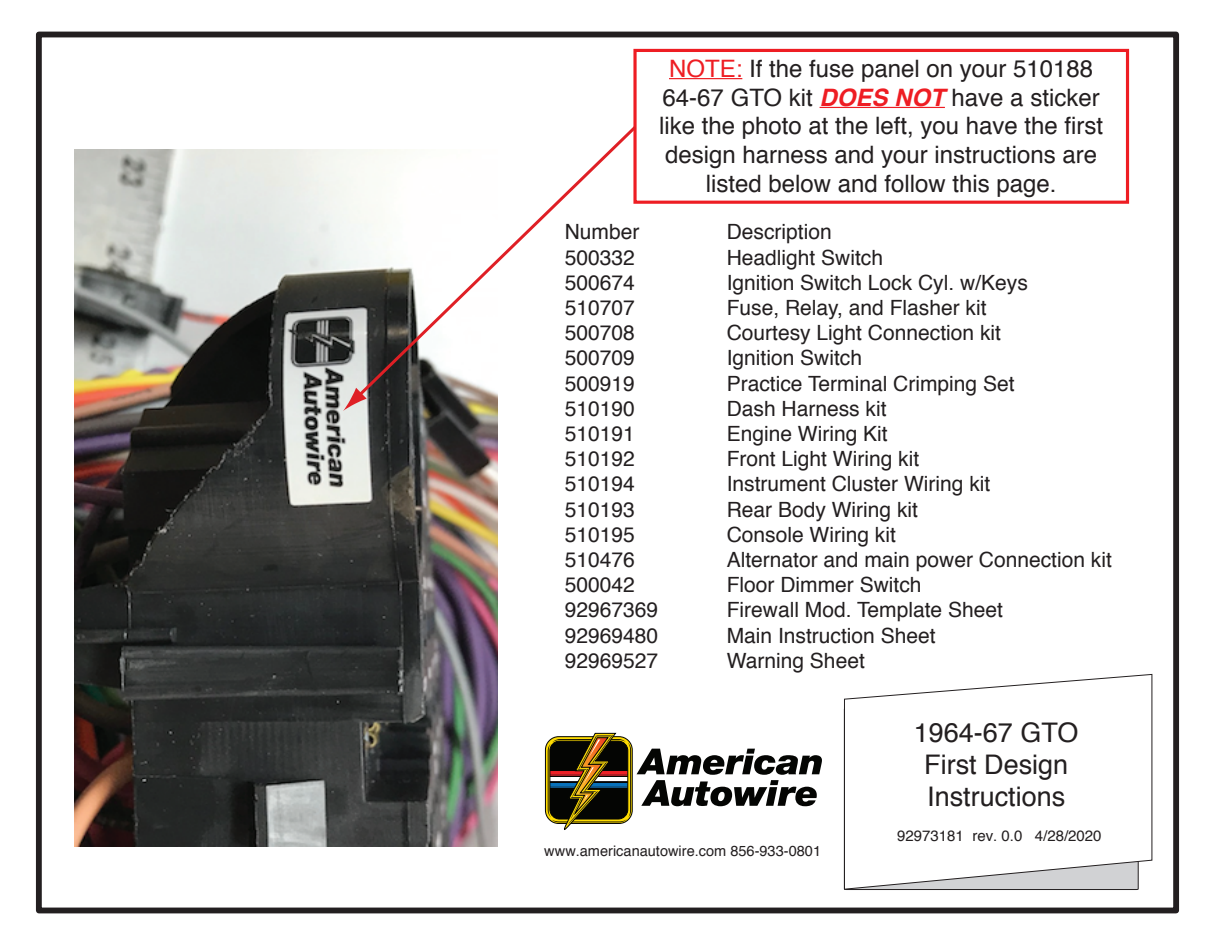
<style>
.page{position:relative;width:1215px;height:945px;background:#fff}
.page>*{position:absolute;margin:0;border:0;box-sizing:border-box;transform-origin:0 0}
.t1{font:27px/32.4px "Helvetica";color:#231f20;text-align:center}
.t2{font:24px/28.8px "Helvetica";color:#231f20;text-align:center}
.t3{font:21px "Helvetica";color:#231f20}
.t4{font:15px "Helvetica";color:#231f20}
.t5{font:14.55px "Helvetica";color:#231f20}
.s1{color:#ee1d23}
.s2{font-weight:700;font-style:italic;color:#ee1d23}
</style>
<div class="page">
<svg style="left:844px;top:674px;width:309px;height:216px"></svg>
<div style="left:36px;top:32px;width:1143px;height:881px;border:6px solid #231f20"></div>
<hr style="left:669px;top:78px;width:73px;height:1px;background:#ee1d23">
<hr style="left:820px;top:107px;width:125px;height:1px;background:#ee1d23">
<div style="left:633px;top:49px;width:496px;height:155px;border:3px solid #ee1d23"></div>
<svg style="left:545px;top:733px;width:277px;height:97px"></svg>
<img style="left:75px;top:149px;width:422px;height:698px">
<svg style="left:354px;top:123px;width:285px;height:278px"></svg>
<svg style="left:343px;top:388px;width:24px;height:23px"></svg>
<p class="t2" style="left:659px;top:55px;width:446px"><span class="s1">NOTE:</span> If the fuse panel on your 510188<br>64-67 GTO kit <span class="s2">DOES NOT</span> have a sticker like the photo at the left, you have the first design harness and your instructions are listed below and follow this page.</p>
<p class="t3" style="left:565px;top:216px;width:76px">Number</p>
<p class="t3" style="left:727px;top:216px;width:107px">Description</p>
<p class="t3" style="left:565px;top:241px;width:72px">500332</p>
<p class="t3" style="left:727px;top:241px;width:158px">Headlight Switch</p>
<p class="t3" style="left:565px;top:266px;width:72px">500674</p>
<p class="t3" style="left:727px;top:266px;width:303px">Ignition Switch Lock Cyl. w/Keys</p>
<p class="t3" style="left:565px;top:291px;width:72px">510707</p>
<p class="t3" style="left:727px;top:291px;width:261px">Fuse, Relay, and Flasher kit</p>
<p class="t3" style="left:565px;top:317px;width:72px">500708</p>
<p class="t3" style="left:727px;top:317px;width:276px">Courtesy Light Connection kit</p>
<p class="t3" style="left:565px;top:342px;width:72px">500709</p>
<p class="t3" style="left:727px;top:342px;width:137px">Ignition Switch</p>
<p class="t3" style="left:565px;top:367px;width:72px">500919</p>
<p class="t3" style="left:727px;top:367px;width:289px">Practice Terminal Crimping Set</p>
<p class="t3" style="left:565px;top:392px;width:72px">510190</p>
<p class="t3" style="left:727px;top:392px;width:161px">Dash Harness kit</p>
<p class="t3" style="left:565px;top:417px;width:72px">510191</p>
<p class="t3" style="left:727px;top:417px;width:163px">Engine Wiring Kit</p>
<p class="t3" style="left:565px;top:443px;width:72px">510192</p>
<p class="t3" style="left:727px;top:443px;width:194px">Front Light Wiring kit</p>
<p class="t3" style="left:565px;top:468px;width:72px">510194</p>
<p class="t3" style="left:727px;top:468px;width:265px">Instrument Cluster Wiring kit</p>
<p class="t3" style="left:565px;top:493px;width:72px">510193</p>
<p class="t3" style="left:727px;top:493px;width:193px">Rear Body Wiring kit</p>
<p class="t3" style="left:565px;top:518px;width:72px">510195</p>
<p class="t3" style="left:727px;top:518px;width:171px">Console Wiring kit</p>
<p class="t3" style="left:565px;top:543px;width:72px">510476</p>
<p class="t3" style="left:727px;top:543px;width:387px">Alternator and main power Connection kit</p>
<p class="t3" style="left:565px;top:569px;width:72px">500042</p>
<p class="t3" style="left:727px;top:569px;width:196px">Floor Dimmer Switch</p>
<p class="t3" style="left:565px;top:594px;width:95px">92967369</p>
<p class="t3" style="left:727px;top:594px;width:278px">Firewall Mod. Template Sheet</p>
<p class="t3" style="left:565px;top:619px;width:95px">92969480</p>
<p class="t3" style="left:727px;top:619px;width:210px">Main Instruction Sheet</p>
<p class="t3" style="left:565px;top:644px;width:95px">92969527</p>
<p class="t3" style="left:727px;top:644px;width:140px">Warning Sheet</p>
<p class="t1" style="left:914px;top:717px;width:166px">1964-67 GTO<br>First Design<br>Instructions</p>
<p class="t5" style="left:544px;top:840px;width:278px">www.americanautowire.com 856-933-0801</p>
<p class="t4" style="left:897px;top:824px;width:206px">92973181 rev. 0.0 4/28/2020</p>
</div>
